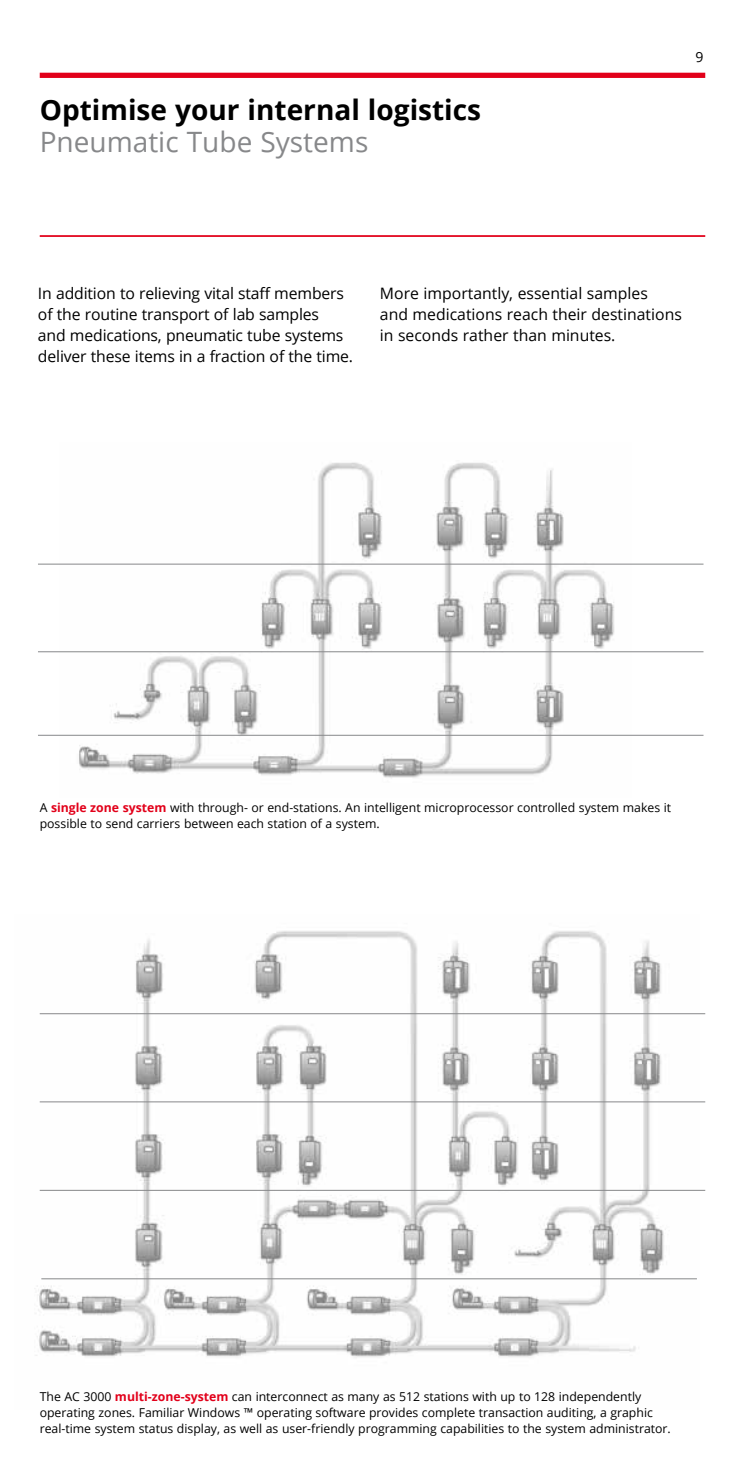
<style>
.page{position:relative;width:745px;height:1474px;background:#fff}
.page>*{position:absolute;margin:0;border:0;box-sizing:border-box;transform-origin:0 0}
.t1{font:700 28px "Open Sans";color:#000}
.t2{font:28px "Open Sans";color:#87888a}
.t3{font:15.75px/21px "Open Sans";letter-spacing:-.01em;color:#000}
.t4{font:14px "Open Sans";color:#000}
.t5{font:12.25px/15.8px "Open Sans";color:#000}
.s1{font-weight:700;color:#e2001a}
</style>
<div class="page">
<img style="left:59px;top:462px;width:572px;height:316px">
<img style="left:34px;top:931px;width:665px;height:427px">
<hr style="left:41px;top:1278px;width:655px;height:1px;background:#87888a">
<hr style="left:40px;top:1189px;width:664px;height:1px;background:#87888a">
<hr style="left:38px;top:734px;width:665px;height:1px;background:#87888a">
<hr style="left:38px;top:651px;width:665px;height:1px;background:#87888a">
<hr style="left:38px;top:563px;width:665px;height:1px;background:#87888a">
<hr style="left:40px;top:1101px;width:664px;height:1px;background:#87888a">
<hr style="left:40px;top:1013px;width:664px;height:1px;background:#87888a">
<div style="left:40px;top:73px;width:664px;height:5px;background:#e2001a"></div>
<hr style="left:40px;top:235px;width:664px;height:2px;background:#e2001a">
<h1 class="t1" style="left:40px;top:90px;width:442px">Optimise your internal logistics</h1>
<h1 class="t2" style="left:40px;top:122px;width:330px">Pneumatic Tube Systems</h1>
<p class="t4" style="left:695px;top:47px;width:10px">9</p>
<p class="t3" style="left:38px;top:282px;width:316px">In addition to relieving vital staff members of the routine transport of lab samples<br>and medications, pneumatic tube systems deliver these items in a fraction of the time.</p>
<p class="t3" style="left:379px;top:282px;width:303px">More importantly, essential samples<br>and medications reach their destinations in seconds rather than minutes.</p>
<p class="t5" style="left:40px;top:799px;width:632px">A <span class="s1">single zone system</span> with through- or end-stations. An intelligent microprocessor controlled system makes it possible to send carriers between each station of a system.</p>
<p class="t5" style="left:40px;top:1388px;width:632px">The AC 3000 <span class="s1">multi-zone-system</span> can interconnect as many as 512 stations with up to 128 independently operating zones. Familiar Windows ™ operating software provides complete transaction auditing, a graphic real-time system status display, as well as user-friendly programming capabilities to the system administrator.</p>
</div>
